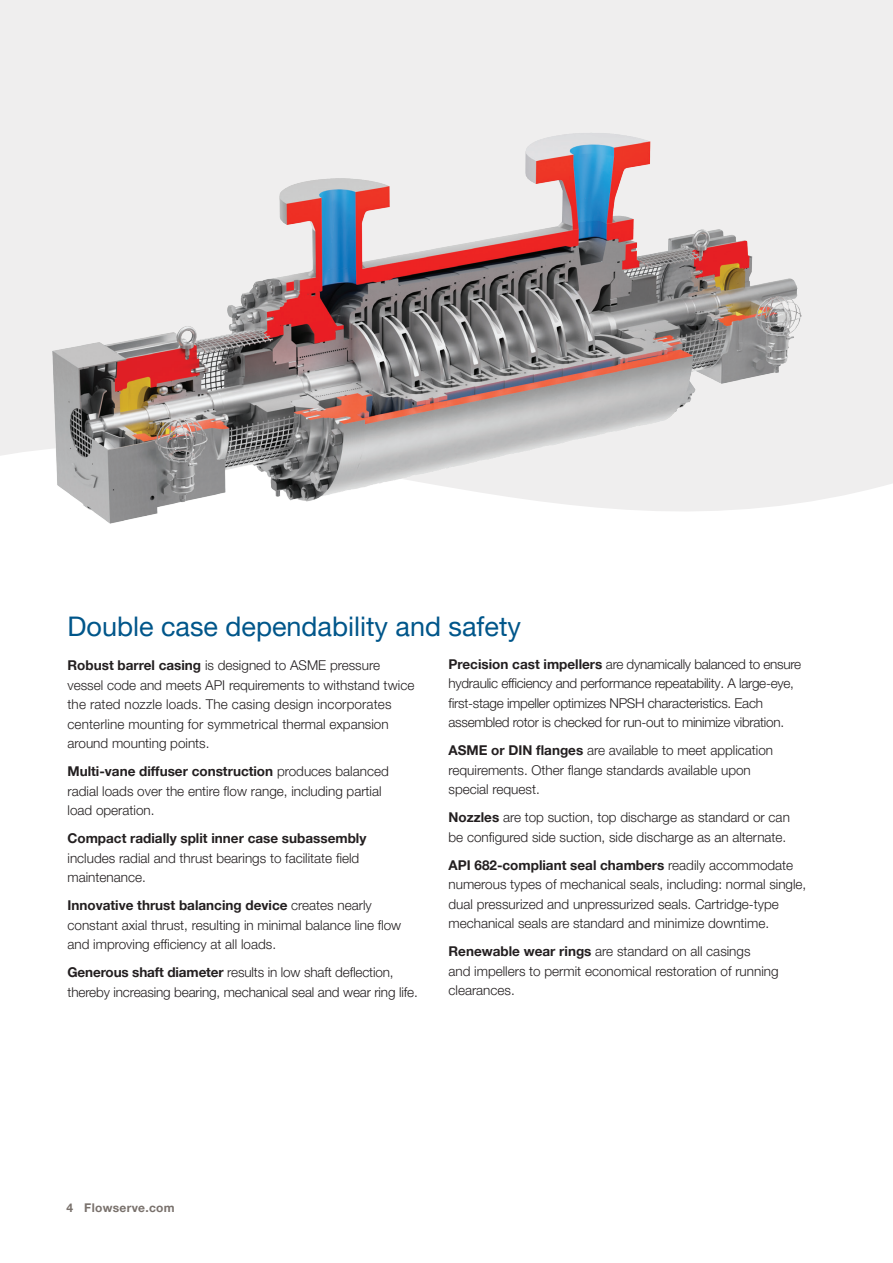
<style>
.page{position:relative;width:893px;height:1263px;background:#fff}
.page>*{position:absolute;margin:0;border:0;box-sizing:border-box;transform-origin:0 0}
.Headline_Level_1__bl{font:27px "Helvetica Neue LT Pro";color:#00568a}
.Body_copy{font:300 13.5px/19.5px "Helvetica Neue LT Pro";color:#231f20}
.Body_copy-2{font:300 13.5px/19.5px "Helvetica Neue LT Pro";letter-spacing:-.02em;color:#231f20}
.t1{font:700 12px "Helvetica Neue LT Pro";letter-spacing:.025em;color:#79716c}
.s1{font-weight:700}
</style>
<div class="page">
<div style="left:0;top:0;width:893px;height:382px;background:#efeeee"></div>
<svg style="left:0;top:382px;width:893px;height:119px;fill:#efeeee"></svg>
<img style="left:40px;top:0;width:775px;height:524px">
<p class="Headline_Level_1__bl" style="left:68px;top:610px;width:455px">Double case dependability and safety</p>
<p class="Body_copy" style="left:68px;top:655px;width:349px"><span class="s1">Robust barrel casing</span> is designed to ASME pressure vessel code and meets API requirements to withstand twice the rated nozzle loads. The casing design incorporates centerline mounting for symmetrical thermal expansion around mounting points.</p>
<p class="Body_copy" style="left:68px;top:761px;width:323px"><span class="s1">Multi-vane diffuser construction</span> produces balanced radial loads over the entire flow range, including partial load operation.</p>
<p class="Body_copy" style="left:68px;top:828px;width:300px"><span class="s1">Compact radially split inner case subassembly </span>includes radial and thrust bearings to facilitate field maintenance.</p>
<p class="Body_copy" style="left:68px;top:895px;width:335px"><span class="s1">Innovative thrust balancing device</span> creates nearly constant axial thrust, resulting in minimal balance line flow and improving efficiency at all loads.</p>
<p class="Body_copy" style="left:68px;top:962px;width:352px"><span class="s1">Generous shaft diameter</span> results in low shaft deflection, thereby increasing bearing, mechanical seal and wear ring life.</p>
<p class="Body_copy-2" style="left:448px;top:654px;width:354px"><span class="s1">Precision cast impellers</span> are dynamically balanced to ensure hydraulic efficiency and performance repeatability. A large-eye, first-stage impeller optimizes NPSH characteristics. Each assembled rotor is checked for run-out to minimize vibration.</p>
<p class="Body_copy" style="left:448px;top:740px;width:326px"><span class="s1">ASME or DIN flanges</span> are available to meet application requirements. Other flange standards available upon special request.</p>
<p class="Body_copy" style="left:448px;top:807px;width:343px"><span class="s1">Nozzles</span> are top suction, top discharge as standard or can be configured side suction, side discharge as an alternate.</p>
<p class="Body_copy" style="left:448px;top:855px;width:359px"><span class="s1">API 682-compliant seal chambers</span> readily accommodate numerous types of mechanical seals, including: normal single, dual pressurized and unpressurized seals. Cartridge-type mechanical seals are standard and minimize downtime.</p>
<p class="Body_copy" style="left:448px;top:941px;width:332px"><span class="s1">Renewable wear rings</span> are standard on all casings<br>and impellers to permit economical restoration of running clearances.</p>
<p class="t1" style="left:66px;top:1201px;width:110px">4 Flowserve.com</p>
</div>
